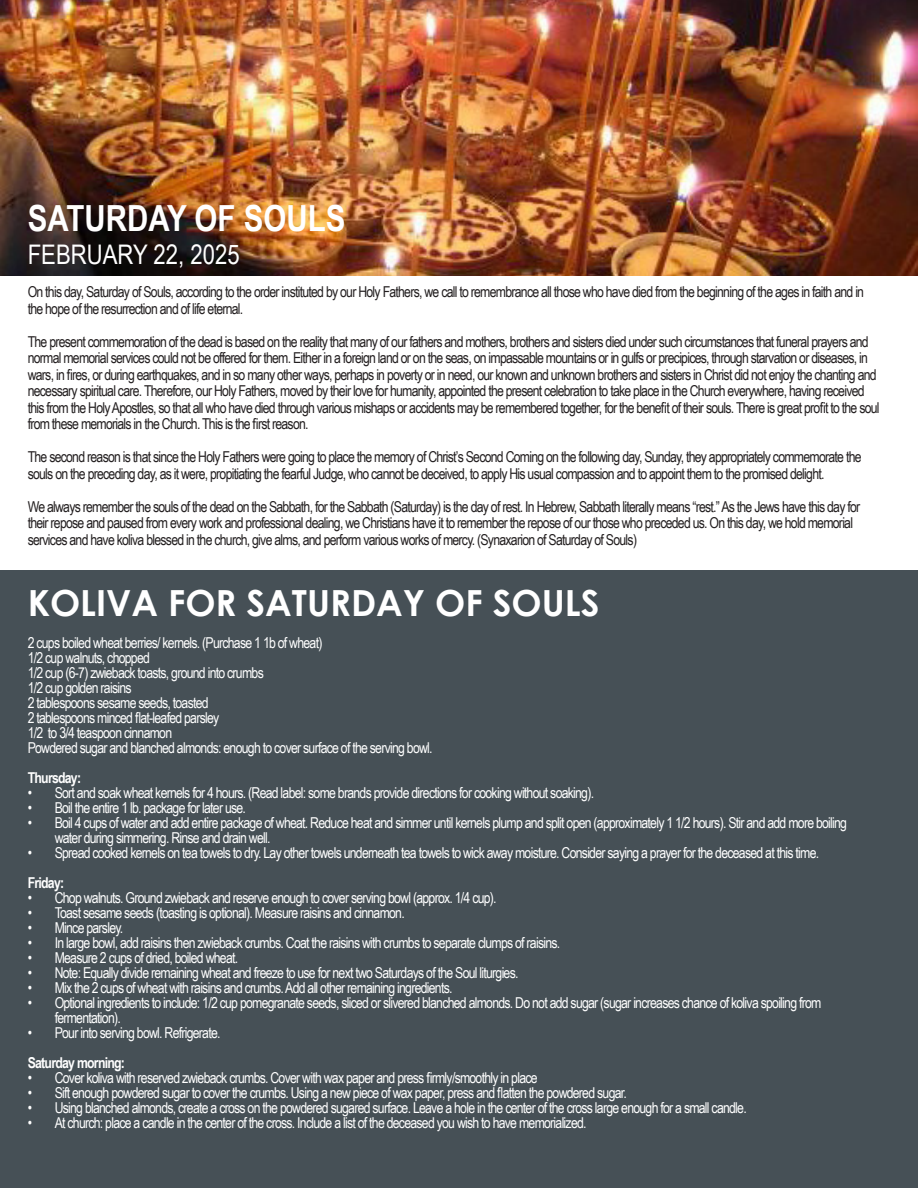
<style>
.page{position:relative;width:918px;height:1188px;background:#fff}
.page>*{position:absolute;margin:0;border:0;box-sizing:border-box;transform-origin:0 0}
.t1{font:700 36px "Century Gothic";color:#fff}
.t2{font:700 36px "Arial Narrow";color:#fff}
.t3{font:27px "Arial Narrow";color:#fff}
.t4{font:15px/15px "Arial Narrow";letter-spacing:-.05em;color:#fff}
.t5{font:15px/16.5px "Arial Narrow";letter-spacing:-.05em;color:#231f20}
.t6{font:700 15px "Arial Narrow";letter-spacing:-.05em;color:#fff}
</style>
<div class="page">
<div style="left:0;top:570px;width:918px;height:618px;background:#465056"></div>
<img style="left:0;top:0;width:918px;height:276px">
<p class="t2" style="left:28px;top:192px;width:319px">SATURDAY OF SOULS</p>
<p class="t3" style="left:28px;top:235px;width:214px">FEBRUARY 22, 2025</p>
<p class="t5" style="left:28px;top:283px;width:838px">On this day, Saturday of Souls, according to the order instituted by our Holy Fathers, we call to remembrance all those who have died from the beginning of the ages in faith and in the hope of the resurrection and of life eternal.</p>
<p class="t5" style="left:28px;top:333px;width:853px">The present commemoration of the dead is based on the reality that many of our fathers and mothers, brothers and sisters died under such circumstances that funeral prayers and normal memorial services could not be offered for them. Either in a foreign land or on the seas, on impassable mountains or in gulfs or precipices, through starvation or diseases, in wars, in fires, or during earthquakes, and in so many other ways, perhaps in poverty or in need, our known and unknown brothers and sisters in Christ did not enjoy the chanting and necessary spiritual care. Therefore, our Holy Fathers, moved by their love for humanity, appointed the present celebration to take place in the Church everywhere, having received this from the Holy Apostles, so that all who have died through various mishaps or accidents may be remembered together, for the benefit of their souls. There is great profit to the soul from these memorials in the Church. This is the first reason.</p>
<p class="t5" style="left:28px;top:448px;width:835px">The second reason is that since the Holy Fathers were going to place the memory of Christ’s Second Coming on the following day, Sunday, they appropriately commemorate the souls on the preceding day, as it were, propitiating the fearful Judge, who cannot be deceived, to apply His usual compassion and to appoint them to the promised delight.</p>
<p class="t5" style="left:28px;top:498px;width:834px">We always remember the souls of the dead on the Sabbath, for the Sabbath (Saturday) is the day of rest. In Hebrew, Sabbath literally means “rest.” As the Jews have this day for their repose and paused from every work and professional dealing, we Christians have it to remember the repose of our those who preceded us. On this day, we hold memorial services and have koliva blessed in the church, give alms, and perform various works of mercy. (Synaxarion of Saturday of Souls)</p>
<p class="t1" style="left:28px;top:576px;width:573px">KOLIVA FOR SATURDAY OF SOULS</p>
<p class="t4" style="left:28px;top:634px;width:296px">2 cups boiled wheat berries/ kernels. (Purchase 1 1b of wheat)</p>
<p class="t4" style="left:28px;top:649px;width:124px">1/2 cup walnuts, chopped</p>
<p class="t4" style="left:28px;top:664px;width:238px">1/2 cup (6-7) zwieback toasts, ground into crumbs</p>
<p class="t4" style="left:28px;top:679px;width:105px">1/2 cup golden raisins</p>
<p class="t4" style="left:28px;top:694px;width:183px">2 tablespoons sesame seeds, toasted</p>
<p class="t4" style="left:28px;top:709px;width:193px">2 tablespoons minced flat-leafed parsley</p>
<p class="t4" style="left:28px;top:724px;width:146px">1/2 to 3/4 teaspoon cinnamon</p>
<p class="t4" style="left:28px;top:739px;width:406px">Powdered sugar and blanched almonds: enough to cover surface of the serving bowl.</p>
<p class="t6" style="left:28px;top:766px;width:55px">Thursday:</p>
<p class="t4" style="left:28px;top:784px;width:568px">• Sort and soak wheat kernels for 4 hours. (Read label: some brands provide directions for cooking without soaking).</p>
<p class="t4" style="left:28px;top:799px;width:220px">• Boil the entire 1 lb. package for later use.</p>
<p class="t4" style="left:55px;top:814px;width:794px;text-indent:-27px">• Boil 4 cups of water and add entire package of wheat. Reduce heat and simmer until kernels plump and split open (approximately 1 1/2 hours). Stir and add more boiling water during simmering. Rinse and drain well.</p>
<p class="t4" style="left:28px;top:844px;width:793px">• Spread cooked kernels on tea towels to dry. Lay other towels underneath tea towels to wick away moisture. Consider saying a prayer for the deceased at this time.</p>
<p class="t6" style="left:28px;top:871px;width:38px">Friday:</p>
<p class="t4" style="left:28px;top:889px;width:470px">• Chop walnuts. Ground zwieback and reserve enough to cover serving bowl (approx. 1/4 cup).</p>
<p class="t4" style="left:28px;top:904px;width:379px">• Toast sesame seeds (toasting is optional). Measure raisins and cinnamon.</p>
<p class="t4" style="left:28px;top:919px;width:97px">• Mince parsley.</p>
<p class="t4" style="left:28px;top:934px;width:534px">• In large bowl, add raisins then zwieback crumbs. Coat the raisins with crumbs to separate clumps of raisins.</p>
<p class="t4" style="left:28px;top:949px;width:212px">• Measure 2 cups of dried, boiled wheat.</p>
<p class="t4" style="left:28px;top:964px;width:492px">• Note: Equally divide remaining wheat and freeze to use for next two Saturdays of the Soul liturgies.</p>
<p class="t4" style="left:28px;top:979px;width:426px">• Mix the 2 cups of wheat with raisins and crumbs. Add all other remaining ingredients.</p>
<p class="t4" style="left:55px;top:994px;width:768px;text-indent:-27px">• Optional ingredients to include: 1/2 cup pomegranate seeds, sliced or slivered blanched almonds. Do not add sugar (sugar increases chance of koliva spoiling from fermentation).</p>
<p class="t4" style="left:28px;top:1024px;width:194px">• Pour into serving bowl. Refrigerate.</p>
<p class="t6" style="left:28px;top:1051px;width:99px">Saturday morning:</p>
<p class="t4" style="left:28px;top:1069px;width:511px">• Cover koliva with reserved zwieback crumbs. Cover with wax paper and press firmly/smoothly in place</p>
<p class="t4" style="left:28px;top:1084px;width:601px">• Sift enough powdered sugar to cover the crumbs. Using a new piece of wax paper, press and flatten the powdered sugar.</p>
<p class="t4" style="left:28px;top:1099px;width:721px">• Using blanched almonds, create a cross on the powdered sugared surface. Leave a hole in the center of the cross large enough for a small candle.</p>
<p class="t4" style="left:28px;top:1114px;width:560px">• At church: place a candle in the center of the cross. Include a list of the deceased you wish to have memorialized.</p>
</div>
